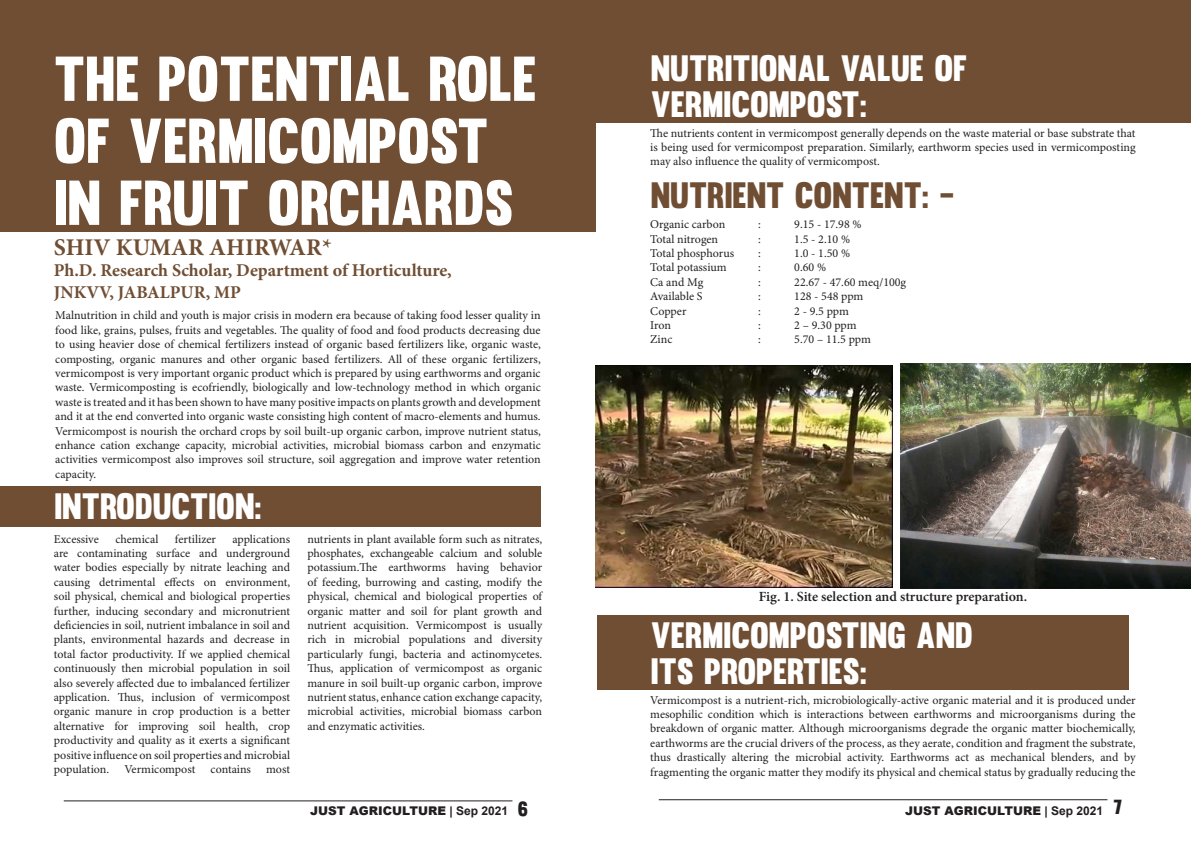
<style>
.page{position:relative;width:1191px;height:842px;background:#fff}
.page>*{position:absolute;margin:0;border:0;box-sizing:border-box;transform-origin:0 0}
.t1{font:62px/62px "Muro";color:#fff}
.t2{font:36px/36px "Muro";color:#fff}
.t3{font:36px "Muro";color:#704e33}
.t4{font:700 24px "Minion Pro";color:#704e33}
.t5{font:700 18px "Minion Pro";color:#704e33}
.t6{font:600 14px "Minion Pro";color:#231f20}
.t7{font:12px/14.4px "Minion Pro";color:#231f20;text-align:justify}
.t8{font:900 12px "Arial";color:#231f20}
.s1{font-weight:700}
.s2{font-family:"Muro";font-weight:400;font-size:20px}
</style>
<div class="page">
<hr style="left:64px;top:800px;width:448px;height:1px;background:#231f20">
<hr style="left:659px;top:799px;width:448px;height:1px;background:#231f20">
<div style="left:0;top:0;width:595px;height:231px;background:#704e33"></div>
<div style="left:596px;top:0;width:595px;height:122px;background:#704e33"></div>
<div style="left:0;top:486px;width:541px;height:41px;background:#704e33"></div>
<div style="left:597px;top:615px;width:531px;height:74px;background:#704e33"></div>
<img style="left:900px;top:364px;width:291px;height:224px">
<img style="left:595px;top:365px;width:297px;height:223px">
<p class="t1" style="left:54px;top:47px;width:484px">THE POTENTIAL ROLE<br>OF VERMICOMPOST<br>IN FRUIT ORCHARDS</p>
<p class="t4" style="left:54px;top:230px;width:279px">SHIV KUMAR AHIRWAR*</p>
<p class="t5" style="left:54px;top:258px;width:399px">Ph.D. Research Scholar, Department of Horticulture,</p>
<p class="t5" style="left:54px;top:280px;width:189px">JNKVV, JABALPUR, MP</p>
<p class="t7" style="left:55px;top:309px;width:487px">Malnutrition in child and youth is major crisis in modern era because of taking food lesser quality in food like, grains, pulses, fruits and vegetables. The quality of food and food products decreasing due to using heavier dose of chemical fertilizers instead of organic based fertilizers like, organic waste, composting, organic manures and other organic based fertilizers. All of these organic fertilizers, vermicompost is very important organic product which is prepared by using earthworms and organic waste. Vermicomposting is ecofriendly, biologically and low-technology method in which organic waste is treated and it has been shown to have many positive impacts on plants growth and development and it at the end converted into organic waste consisting high content of macro-elements and humus.<br>Vermicompost is nourish the orchard crops by soil built-up organic carbon, improve nutrient status, enhance cation exchange capacity, microbial activities, microbial biomass carbon and enzymatic activities vermicompost also improves soil structure, soil aggregation and improve water retention capacity.</p>
<p class="t2" style="left:54px;top:488px;width:209px">INTRODUCTION:</p>
<p class="t7" style="left:54px;top:532px;width:238px;text-indent:179px">applications are contaminating surface and underground water bodies especially by nitrate leaching and causing detrimental effects on environment, soil physical, chemical and biological properties further, inducing secondary and micronutrient deficiencies in soil, nutrient imbalance in soil and plants, environmental hazards and decrease in total factor productivity. If we applied chemical continuously then microbial population in soil also severely affected due to imbalanced fertilizer application. Thus, inclusion of vermicompost organic manure in crop production is a better alternative for improving soil health, crop productivity and quality as it exerts a significant positive influence on soil properties and microbial population.</p>
<p class="t7" style="left:54px;top:532px;width:47px">Excessive</p>
<p class="t7" style="left:115px;top:532px;width:44px">chemical</p>
<p class="t7" style="left:175px;top:532px;width:42px">fertilizer</p>
<p class="t7" style="left:124px;top:762px;width:73px">Vermicompost</p>
<p class="t7" style="left:211px;top:762px;width:42px">contains</p>
<p class="t7" style="left:266px;top:762px;width:25px">most</p>
<p class="t7" style="left:307px;top:532px;width:236px">nutrients in plant available form such as nitrates, phosphates, exchangeable calcium and soluble potassium.The earthworms having behavior of feeding, burrowing and casting, modify the physical, chemical and biological properties of organic matter and soil for plant growth and nutrient acquisition. Vermicompost is usually rich in microbial populations and diversity particularly fungi, bacteria and actinomycetes.<br>Thus, application of vermicompost as organic manure in soil built-up organic carbon, improve nutrient status, enhance cation exchange capacity, microbial activities, microbial biomass carbon and enzymatic activities.</p>
<p class="t2" style="left:651px;top:50px;width:318px">NUTRITIONAL VALUE OF</p>
<p class="t2" style="left:651px;top:86px;width:217px">VERMICOMPOST:</p>
<p class="t7" style="left:650px;top:126px;width:487px">The nutrients content in vermicompost generally depends on the waste material or base substrate that is being used for vermicompost preparation. Similarly, earthworm species used in vermicomposting may also influence the quality of vermicompost.</p>
<p class="t3" style="left:651px;top:173px;width:305px">NUTRIENT CONTENT: -</p>
<p class="t7" style="left:650px;top:218px;width:77px">Organic carbon</p>
<p class="t7" style="left:758px;top:218px;width:4px">:</p>
<p class="t7" style="left:794px;top:218px;width:69px">9.15 - 17.98 %</p>
<p class="t7" style="left:650px;top:232px;width:69px">Total nitrogen</p>
<p class="t7" style="left:758px;top:232px;width:4px">:</p>
<p class="t7" style="left:794px;top:232px;width:57px">1.5 - 2.10 %</p>
<p class="t7" style="left:650px;top:246px;width:85px">Total phosphorus</p>
<p class="t7" style="left:758px;top:246px;width:4px">:</p>
<p class="t7" style="left:794px;top:246px;width:57px">1.0 - 1.50 %</p>
<p class="t7" style="left:650px;top:261px;width:78px">Total potassium</p>
<p class="t7" style="left:758px;top:261px;width:4px">:</p>
<p class="t7" style="left:794px;top:261px;width:33px">0.60 %</p>
<p class="t7" style="left:650px;top:275px;width:55px">Ca and Mg</p>
<p class="t7" style="left:758px;top:275px;width:4px">:</p>
<p class="t7" style="left:794px;top:275px;width:113px">22.67 - 47.60 meq/100g</p>
<p class="t7" style="left:650px;top:290px;width:54px">Available S</p>
<p class="t7" style="left:758px;top:290px;width:4px">:</p>
<p class="t7" style="left:794px;top:290px;width:71px">128 - 548 ppm</p>
<p class="t7" style="left:650px;top:304px;width:38px">Copper</p>
<p class="t7" style="left:758px;top:304px;width:4px">:</p>
<p class="t7" style="left:794px;top:304px;width:56px">2 - 9.5 ppm</p>
<p class="t7" style="left:650px;top:318px;width:22px">Iron</p>
<p class="t7" style="left:758px;top:318px;width:4px">:</p>
<p class="t7" style="left:794px;top:318px;width:64px">2 – 9.30 ppm</p>
<p class="t7" style="left:650px;top:333px;width:24px">Zinc</p>
<p class="t7" style="left:758px;top:333px;width:4px">:</p>
<p class="t7" style="left:794px;top:333px;width:78px">5.70 – 11.5 ppm</p>
<p class="t6" style="left:758px;top:587px;width:270px">Fig. 1. Site selection and structure preparation.</p>
<p class="t2" style="left:651px;top:617px;width:324px">VERMICOMPOSTING AND<br>ITS PROPERTIES:</p>
<p class="t7" style="left:650px;top:693px;width:487px">Vermicompost is a nutrient-rich, microbiologically-active organic material and it is produced under mesophilic condition which is interactions between earthworms and microorganisms during the breakdown of organic matter. Although microorganisms degrade the organic matter biochemically, earthworms are the crucial drivers of the process, as they aerate, condition and fragment the substrate, thus drastically altering the microbial activity. Earthworms act as mechanical blenders, and by fragmenting the organic matter they modify its physical and chemical status by gradually reducing the</p>
<p class="t8" style="left:310px;top:802px;width:219px">JUST AGRICULTURE <span class="s1">| Sep 2021</span> <span class="s2">6</span></p>
<p class="t8" style="left:905px;top:802px;width:219px">JUST AGRICULTURE <span class="s1">| Sep 2021</span> <span class="s2">7</span></p>
</div>
